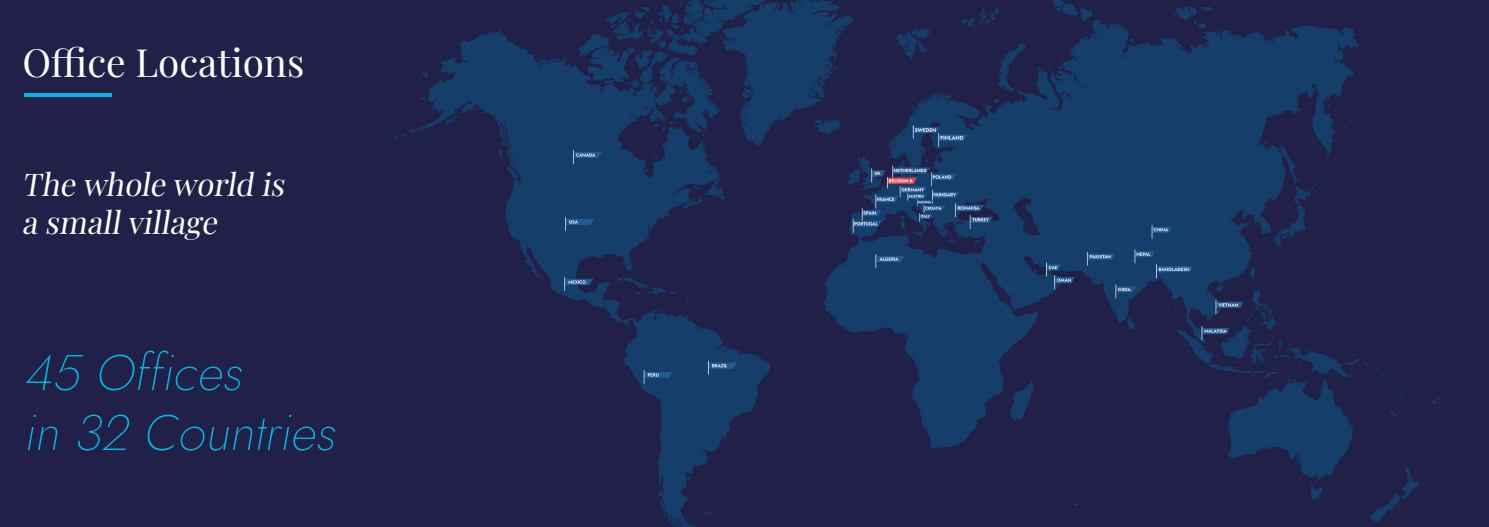
<style>
.page{position:relative;width:1489px;height:527px;background:#fff}
.page>*{position:absolute;margin:0;border:0;box-sizing:border-box;transform-origin:0 0}
.t1{font:italic 50px/60px "Jost";color:#00b8e1}
.t2{font:38.75px "Playfair Display";color:#fff}
.t3{font:italic 31.25px/37.5px "Playfair Display";color:#fff}
</style>
<div class="page">
<img style="left:0;top:0;width:1489px;height:527px">
<hr style="left:25px;top:93px;width:87px;height:4px;background:#00b8e1">
<p class="t2" style="left:22px;top:32px;width:283px">Office Locations</p>
<p class="t3" style="left:22px;top:163px;width:271px">The whole world is a smallvillage</p>
<h1 class="t1" style="left:23px;top:343px;width:325px">45 Offices<br>in 32 Countries</h1>
</div>
